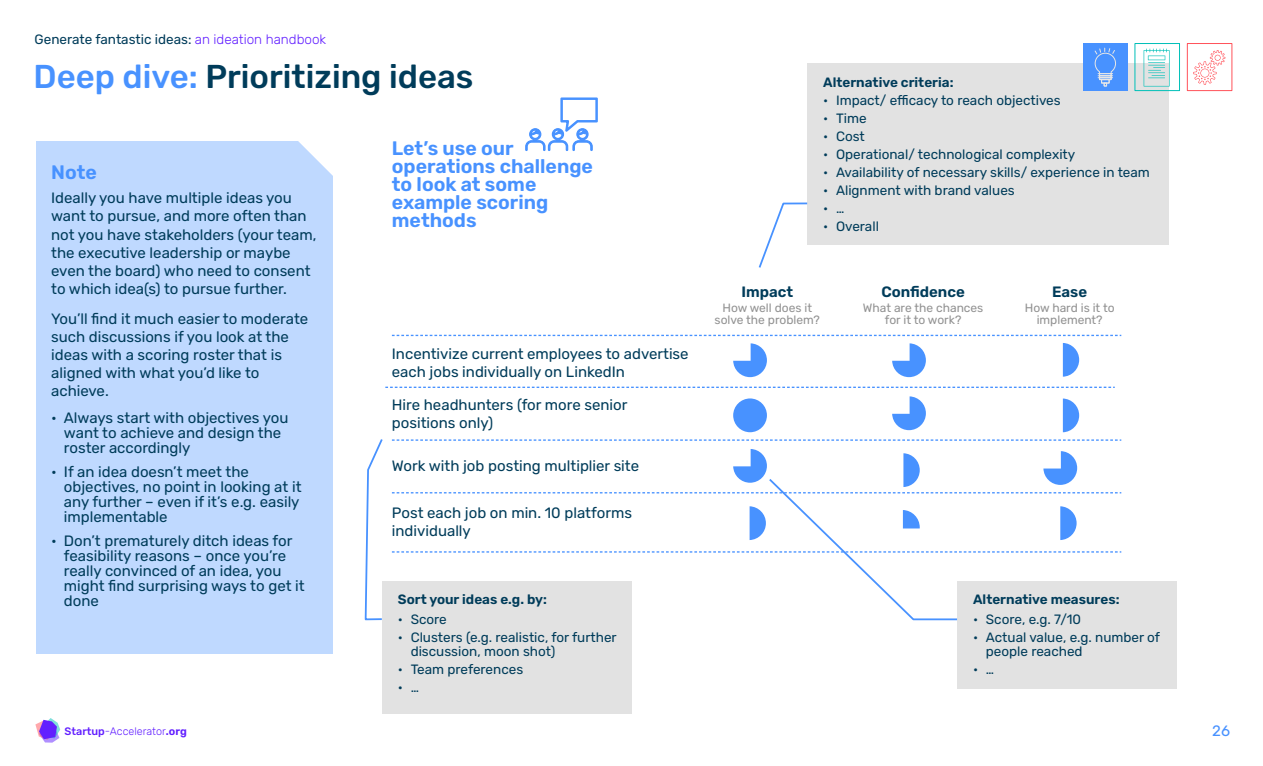
<style>
.page{position:relative;width:1263px;height:766px;background:#fff}
.page>*{position:absolute;margin:0;border:0;box-sizing:border-box;transform-origin:0 0}
.t1{font:500 33px "Rubik";color:#003c5a}
.t2{font:600 19.5px/18px "Rubik";color:#4892ff}
.t3{font:15px/18px "Rubik";color:#003c5a}
.t4{font:600 15px "Rubik";color:#003c5a}
.t5{font:15px "Rubik";color:#4892ff}
.t6{font:13.5px/13.5px "Rubik";color:#003c5a}
.t7{font:600 13.5px "Rubik";color:#003c5a}
.t8{font:12px/12px "Rubik";color:#929292;text-align:center}
.t9{font:300 10.8px "Rubik";color:#621fff}
.s1{font-weight:300;color:#621fff}
.s2{color:#4892ff}
.s3{font-weight:500}
.s4{font-weight:600}
</style>
<div class="page">
<svg style="left:35px;top:718px;width:25px;height:24px"></svg>
<div style="left:36px;top:141px;width:296px;height:512px;background:#bfd9ff"></div>
<svg style="left:298px;top:141px;width:35px;height:46px"></svg>
<svg style="left:392px;top:334px;width:729px;height:2px"></svg>
<svg style="left:385px;top:386px;width:730px;height:2px"></svg>
<svg style="left:392px;top:439px;width:729px;height:1px"></svg>
<div style="left:733px;top:398px;width:34px;height:34px;background:#4892ff;border-radius:50%"></div>
<svg style="left:733px;top:343px;width:34px;height:34px"></svg>
<svg style="left:892px;top:343px;width:34px;height:34px"></svg>
<svg style="left:892px;top:396px;width:34px;height:34px"></svg>
<svg style="left:1063px;top:398px;width:16px;height:34px"></svg>
<svg style="left:1063px;top:343px;width:16px;height:33px"></svg>
<div style="left:807px;top:64px;width:361px;height:181px;background:#e2e2e2"></div>
<div style="left:382px;top:581px;width:249px;height:132px;background:#e2e2e2"></div>
<div style="left:957px;top:581px;width:219px;height:107px;background:#e2e2e2"></div>
<svg style="left:758px;top:202px;width:50px;height:66px"></svg>
<svg style="left:392px;top:449px;width:729px;height:172px"></svg>
<svg style="left:364px;top:439px;width:19px;height:182px"></svg>
<svg style="left:525px;top:97px;width:73px;height:54px"></svg>
<div style="left:1134px;top:43px;width:46px;height:48px;border:1px solid #00c0b8"></div>
<svg style="left:1143px;top:49px;width:26px;height:37px"></svg>
<div style="left:1187px;top:43px;width:45px;height:48px;border:1px solid #ff525a"></div>
<svg style="left:1193px;top:50px;width:32px;height:35px"></svg>
<div style="left:1083px;top:43px;width:44px;height:48px;background:#4892ff"></div>
<svg style="left:1094px;top:47px;width:22px;height:39px"></svg>
<p class="t6" style="left:35px;top:33px;width:293px">Generate fantastic ideas: <span class="s1">an ideation handbook</span></p>
<h1 class="t1" style="left:33px;top:57px;width:441px"><span class="s2">Deep dive:</span> Prioritizing ideas</h1>
<h2 class="t2" style="left:51px;top:163px;width:47px">Note</h2>
<p class="t3" style="left:51px;top:189px;width:267px">Ideally you have multiple ideas you want to pursue, and more often than not you have stakeholders (your team, the executive leadership or maybe even the board) who need to consent to which idea(s) to pursue further.</p>
<p class="t3" style="left:51px;top:309px;width:259px">You’ll find it much easier to moderate such discussions if you look at the ideas with a scoring roster that is aligned with what you’d like to achieve.</p>
<p class="t3" style="left:64px;top:410px;width:226px;line-height:15px;text-indent:-13px">• Always start with objectives you want to achieve and design the roster accordingly</p>
<p class="t3" style="left:64px;top:464px;width:239px;line-height:15px;text-indent:-13px">• If an idea doesn’t meet the objectives, no point in looking at it any further – even if it’s e.g. easily implementable</p>
<p class="t3" style="left:64px;top:533px;width:242px;line-height:15px;text-indent:-13px">• Don’t prematurely ditch ideas for feasibility reasons – once you’re really convinced of an idea, you might find surprising ways to get it done</p>
<h2 class="t2" style="left:392px;top:139px;width:203px">Let’s use our operations challenge to look at some example scoring methods</h2>
<p class="t3" style="left:392px;top:345px;width:298px">Incentivize current employees to advertise each jobs individually on LinkedIn</p>
<p class="t3" style="left:392px;top:395px;width:237px">Hire headhunters (for more senior positions only)</p>
<p class="t3" style="left:392px;top:457px;width:249px">Work with job posting multiplier site</p>
<p class="t3" style="left:392px;top:504px;width:242px">Post each job on min. 10 platforms individually</p>
<p class="t7" style="left:398px;top:591px;width:151px">Sort your ideas e.g. by:</p>
<p class="t6" style="left:398px;top:612px;width:50px">• Score</p>
<p class="t6" style="left:411px;top:630px;width:208px;text-indent:-13px">• Clusters (e.g. realistic, for further discussion, moon shot)</p>
<p class="t6" style="left:398px;top:662px;width:127px">• Team preferences</p>
<p class="t6" style="left:398px;top:680px;width:23px">• …</p>
<p class="t7" style="left:823px;top:74px;width:132px">Alternative criteria:</p>
<p class="t6" style="left:823px;top:94px;width:239px">• Impact/ efficacy to reach objectives</p>
<p class="t6" style="left:823px;top:112px;width:45px">• Time</p>
<p class="t6" style="left:823px;top:130px;width:43px">• Cost</p>
<p class="t6" style="left:823px;top:148px;width:254px">• Operational/ technological complexity</p>
<p class="t6" style="left:823px;top:166px;width:328px">• Availability of necessary skills/ experience in team</p>
<p class="t6" style="left:823px;top:184px;width:193px">• Alignment with brand values</p>
<p class="t6" style="left:823px;top:202px;width:23px">• …</p>
<p class="t6" style="left:823px;top:220px;width:57px">• Overall</p>
<p class="t4" style="left:741px;top:283px;width:53px">Impact</p>
<p class="t8" style="left:714px;top:302px;width:107px">How well does it solve the problem?</p>
<p class="t4" style="left:881px;top:283px;width:85px">Confidence</p>
<p class="t8" style="left:863px;top:302px;width:122px">What are the chances for it to work?</p>
<p class="t4" style="left:1052px;top:283px;width:37px">Ease</p>
<p class="t8" style="left:1025px;top:302px;width:91px">How hard is it to implement?</p>
<p class="t7" style="left:973px;top:591px;width:148px">Alternative measures:</p>
<p class="t6" style="left:973px;top:612px;width:109px">• Score, e.g. 7/10</p>
<p class="t6" style="left:986px;top:630px;width:176px;text-indent:-13px">• Actual value, e.g. number of people reached</p>
<p class="t6" style="left:973px;top:662px;width:23px">• …</p>
<p class="t9" style="left:65px;top:724px;width:124px"><span class="s3">Startup</span>-Accelerator<span class="s4">.org</span></p>
<p class="t5" style="left:1212px;top:721px;width:19px">26</p>
</div>
